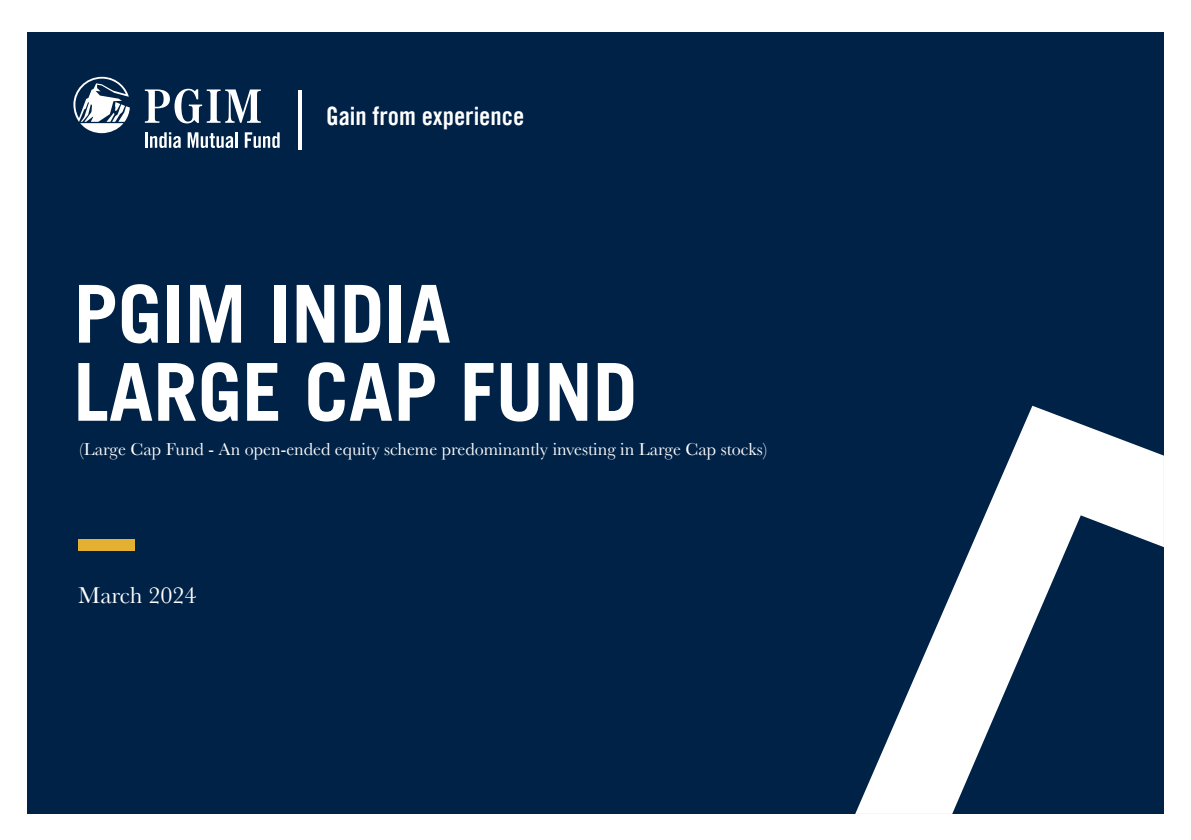
<style>
.page{position:relative;width:1191px;height:840px;background:#fff}
.page>*{position:absolute;margin:0;border:0;box-sizing:border-box;transform-origin:0 0}
.t1{font:700 79.8px/78px "Trade Gothic LT";color:#fff}
.t2{font:25.4px "Trade Gothic LT Com Bd Cn 20";color:#fff}
.t3{font:24px "Baskerville";color:#fff}
.t4{font:18px "Baskerville";color:#fff}
</style>
<div class="page">
<div style="left:27px;top:33px;width:1137px;height:780px;background:#002247"></div>
<svg style="left:73px;top:77px;width:57px;height:56px"></svg>
<svg style="left:145px;top:89px;width:116px;height:34px"></svg>
<svg style="left:145px;top:132px;width:36px;height:16px"></svg>
<svg style="left:188px;top:132px;width:45px;height:16px"></svg>
<hr style="left:235px;top:132px;width:3px;height:16px;background:#fff">
<svg style="left:245px;top:132px;width:35px;height:16px"></svg>
<hr style="left:298px;top:90px;width:3px;height:59px;background:#fff">
<div style="left:78px;top:538px;width:57px;height:12px;background:#e4b031"></div>
<svg style="left:855px;top:405px;width:309px;height:408px"></svg>
<h2 class="t2" style="left:326px;top:101px;width:200px">Gain from experience</h2>
<h1 class="t1" style="left:73px;top:274px;width:565px">PGIM INDIA<br>LARGE CAP FUND</h1>
<p class="t4" style="left:80px;top:438px;width:689px">(Large Cap Fund - An open-ended equity scheme predominantly investing in Large Cap stocks)</p>
<h3 class="t3" style="left:78px;top:580px;width:120px">March 2024</h3>
</div>
